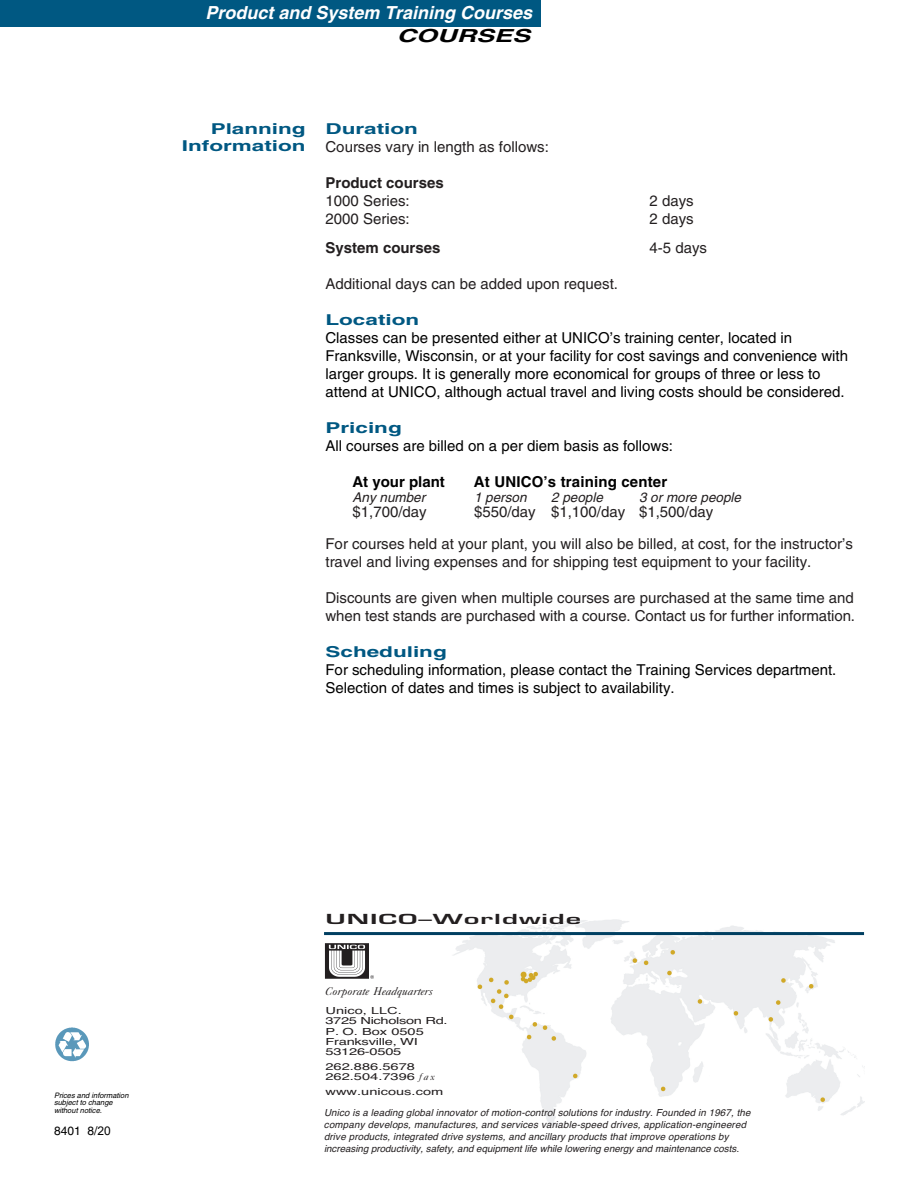
<style>
.page{position:relative;width:918px;height:1188px;background:#fff}
.page>*{position:absolute;margin:0;border:0;box-sizing:border-box;transform-origin:0 0}
.t1{font:italic 700 18px "Helvetica";color:#fff}
.t2{font:italic 700 18px "Helvetica";color:#000;scale:1.5 1}
.t3{font:15px/18px "Helvetica";color:#000}
.t4{font:15px/32.2px "Helvetica";color:#231f20;text-align:center}
.t5{font:700 15px/16.8px "Helvetica";color:#005882;text-align:right;scale:1.5 1}
.t6{font:700 15px "Helvetica";letter-spacing:.01em;color:#000}
.t7{font:700 15px "Helvetica";color:#231f20}
.t8{font:italic 13.5px "Helvetica";color:#231f20}
.t9{font:600 13.5px "Eurostile";letter-spacing:.035em;color:#231f20;scale:2 1}
.t10{font:12px "Helvetica";color:#000}
.t11{font:italic 11.25px "Caslon Five Forty";color:#231f20}
.t12{font:italic 9.75px/12px "Helvetica";letter-spacing:.015em;color:#231f20}
.t13{font:9.75px/10.4px "Helvetica";color:#231f20;scale:1.5 1}
.t14{font:italic 7.5px/7.5px "Helvetica";color:#000}
.s1{font-family:"Arial"}
.s2{font-family:"Caslon Five Forty";font-style:italic}
</style>
<div class="page">
<div style="left:0;top:0;width:541px;height:27px;background:#005882"></div>
<img style="left:55px;top:1027px;width:34px;height:35px">
<img style="left:450px;top:919px;width:414px;height:208px">
<hr style="left:324px;top:932px;width:540px;height:3px;background:#003f61">
<img style="left:324px;top:943px;width:49px;height:36px">
<p class="t1" style="left:206px;top:6px;width:328px">Product and System Training Courses</p>
<p class="t2" style="left:397px;top:29px;width:90px">COURSES</p>
<p class="t5" style="left:182px;top:122px;width:84px">Planning<br>Information</p>
<p class="t5" style="left:326px;top:122px;width:63px">Duration</p>
<p class="t4" style="left:326px;top:132px;width:225px">Courses vary in length as follows:</p>
<p class="t7" style="left:326px;top:177px;width:120px">Product courses</p>
<p class="t4" style="left:326px;top:186px;width:86px">1000 Series:</p>
<p class="t4" style="left:650px;top:186px;width:46px">2 days</p>
<p class="t4" style="left:326px;top:204px;width:86px">2000 Series:</p>
<p class="t4" style="left:650px;top:204px;width:46px">2 days</p>
<p class="t7" style="left:326px;top:242px;width:117px">System courses</p>
<p class="t4" style="left:650px;top:233px;width:59px">4-5 days</p>
<p class="t4" style="left:326px;top:269px;width:294px">Additional days can be added upon request.</p>
<p class="t5" style="left:326px;top:313px;width:64px">Location</p>
<p class="t3" style="left:326px;top:330px;width:524px">Classes can be presented either at UNICO’s training center, located in Franksville, Wisconsin, or at your facility for cost savings and convenience with larger groups. It is generally more economical for groups of three or less to attend at UNICO, although actual travel and living costs should be considered.</p>
<p class="t5" style="left:326px;top:421px;width:52px">Pricing</p>
<p class="t3" style="left:326px;top:438px;width:349px">All courses are billed on a per diem basis as follows:</p>
<p class="t6" style="left:352px;top:476px;width:94px">At your plant</p>
<p class="t6" style="left:474px;top:476px;width:195px">At UNICO’s training center</p>
<p class="t8" style="left:352px;top:492px;width:74px">Any number</p>
<p class="t8" style="left:474px;top:492px;width:54px">1 person</p>
<p class="t8" style="left:551px;top:492px;width:53px">2 people</p>
<p class="t8" style="left:639px;top:492px;width:104px">3 or more people</p>
<p class="t4" style="left:352px;top:497px;width:76px">$1,700/day</p>
<p class="t4" style="left:326px;top:497px;width:529px">$550/day $1,100/day $1,500/day<br>For courses held at your plant, you will also be billed, at cost, for the instructor’s</p>
<p class="t4" style="left:326px;top:547px;width:487px">travel and living expenses and for shipping test equipment to your facility.</p>
<p class="t4" style="left:326px;top:591px;width:531px;line-height:18px;text-align:left">Discounts are given when multiple courses are purchased at the same time and when test stands are purchased with a course. Contact us for further information.</p>
<p class="t5" style="left:326px;top:645px;width:82px">Scheduling</p>
<p class="t3" style="left:326px;top:663px;width:512px">For scheduling information, please contact the Training Services department.<br>Selection of dates and times is subject to availability.</p>
<p class="t14" style="left:54px;top:1092px;width:76px">Prices and information subject to change without notice.</p>
<p class="t10" style="left:54px;top:1126px;width:58px">8401 8/<span class="s1">20</span></p>
<p class="t9" style="left:326px;top:914px;width:129px">UNICO–Worldwide</p>
<p class="t11" style="left:326px;top:987px;width:109px">Corporate Headquarters</p>
<p class="t13" style="left:325px;top:1005px;width:83px">Unico, <span class="s1">LLC</span>.<br>3725 Nicholson Rd.<br>P. O. Box 0505<br>Franksville, WI<br>53126-0505</p>
<p class="t13" style="left:326px;top:1061px;width:74px">262.886.5678<br>262.504.7396 <span class="s2">f a x</span></p>
<p class="t13" style="left:326px;top:1087px;width:80px">www.unicous.com</p>
<p class="t12" style="left:324px;top:1107px;width:428px">Unico is a leading global innovator of motion-control solutions for industry. Founded in 1967, the company develops, manufactures, and services variable-speed drives, application-engineered drive products, integrated drive systems, and ancillary products that improve operations by increasing productivity, safety, and equipment life while lowering energy and maintenance costs.</p>
</div>
